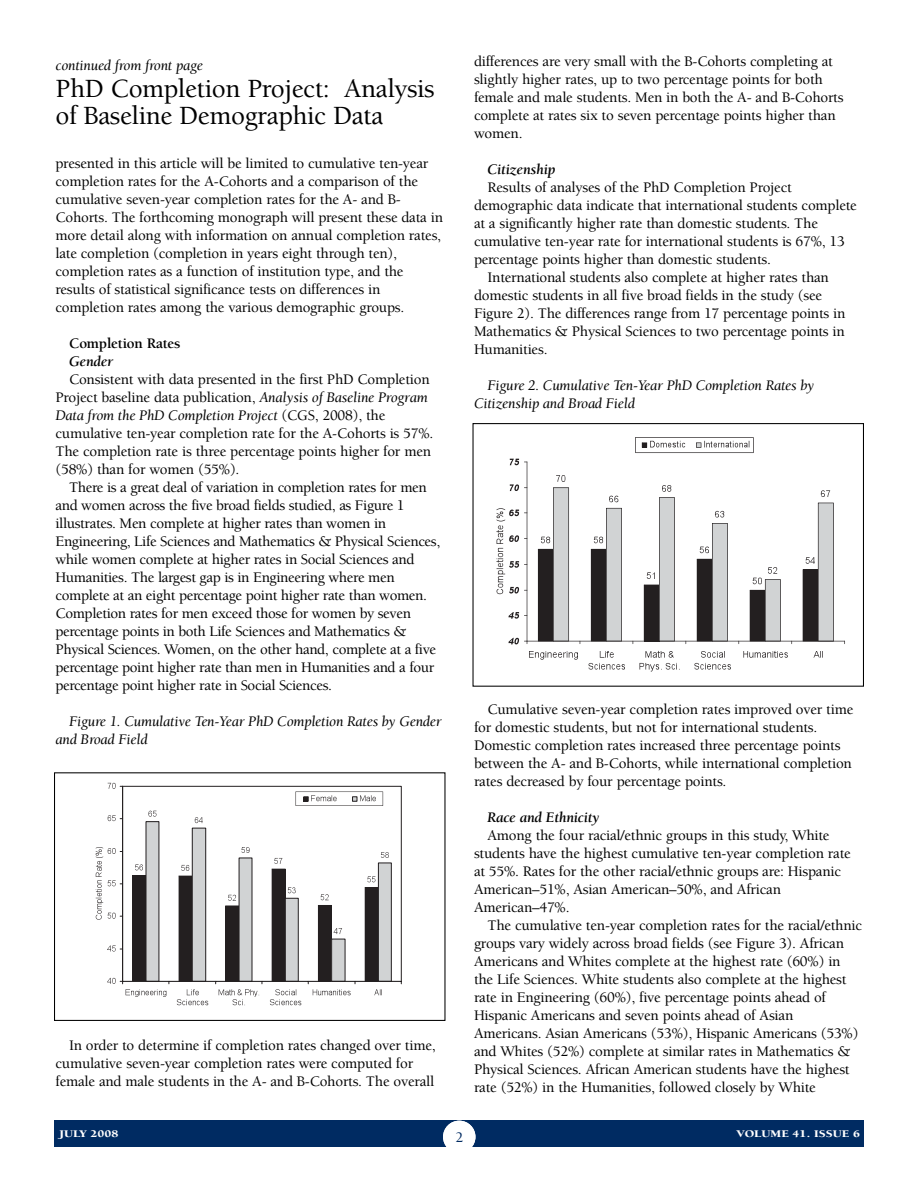
<style>
.page{position:relative;width:918px;height:1188px;background:#fff}
.page>*{position:absolute;margin:0;border:0;box-sizing:border-box;transform-origin:0 0}
.t1{font:500 27px/27px "Berkeley";letter-spacing:-.015em;color:#000}
.t2{font:500 15px/18px "Berkeley";letter-spacing:-.015em;color:#000}
.t3{font:italic 15px/18px "Berkeley";letter-spacing:-.015em;color:#000}
.t4{font:italic 700 15px "Berkeley";letter-spacing:-.015em;color:#000}
.t5{font:700 15px "Berkeley";letter-spacing:-.015em;color:#000}
.t6{font:500 14.85px "Berkeley";color:#002b62}
.t7{font:900 10.5px "Berkeley";color:#fff;scale:1.2 1}
.s1{font-weight:400;font-style:italic}
</style>
<div class="page">
<div style="left:54px;top:1120px;width:810px;height:28px;background:#002b62"></div>
<div style="left:443px;top:1121px;width:32px;height:32px;background:#fff;border-radius:50%"></div>
<svg style="left:96px;top:783px;width:306px;height:222px"></svg>
<div style="left:54px;top:772px;width:391px;height:249px;border:1px solid #000"></div>
<svg style="left:529px;top:651px;width:49px;height:9px"></svg>
<svg style="left:589px;top:651px;width:36px;height:19px"></svg>
<svg style="left:640px;top:651px;width:40px;height:21px"></svg>
<svg style="left:694px;top:651px;width:37px;height:19px"></svg>
<svg style="left:743px;top:651px;width:45px;height:7px"></svg>
<svg style="left:814px;top:651px;width:9px;height:7px"></svg>
<svg style="left:496px;top:459px;width:349px;height:185px"></svg>
<svg style="left:635px;top:437px;width:119px;height:16px"></svg>
<div style="left:473px;top:423px;width:391px;height:264px;border:1px solid #000"></div>
<p class="t3" style="left:56px;top:58px;width:149px">continued from front page</p>
<h1 class="t1" style="left:56px;top:78px;width:381px">PhD Completion Project: Analysis of Baseline Demographic Data</h1>
<p class="t2" style="left:56px;top:156px;width:389px">presented in this article will be limited to cumulative ten-year completion rates for the A-Cohorts and a comparison of the cumulative seven-year completion rates for the A- and B-Cohorts. The forthcoming monograph will present these data in more detail along with information on annual completion rates, late completion (completion in years eight through ten), completion rates as a function of institution type, and the results of statistical significance tests on differences in completion rates among the various demographic groups.</p>
<p class="t5" style="left:69px;top:337px;width:113px">Completion Rates</p>
<p class="t4" style="left:69px;top:355px;width:46px">Gender</p>
<p class="t2" style="left:56px;top:372px;width:379px;text-indent:14px">Consistent with data presented in the first PhD Completion Project baseline data publication, <span class="s1">Analysis of Baseline Program Data from the PhD Completion Project</span> (CGS, 2008), the cumulative ten-year completion rate for the A-Cohorts is 57%.<br>The completion rate is three percentage points higher for men (58%) than for women (55%).</p>
<p class="t2" style="left:56px;top:480px;width:386px;text-indent:14px">There is a great deal of variation in completion rates for men and women across the five broad fields studied, as Figure 1 illustrates. Men complete at higher rates than women in Engineering, Life Sciences and Mathematics &amp; Physical Sciences, while women complete at higher rates in Social Sciences and Humanities. The largest gap is in Engineering where men complete at an eight percentage point higher rate than women.<br>Completion rates for men exceed those for women by seven percentage points in both Life Sciences and Mathematics &amp; Physical Sciences. Women, on the other hand, complete at a five percentage point higher rate than men in Humanities and a four percentage point higher rate in Social Sciences.</p>
<p class="t3" style="left:56px;top:714px;width:388px;text-indent:14px">Figure 1. Cumulative Ten-Year PhD Completion Rates by Gender and Broad Field</p>
<p class="t2" style="left:56px;top:1038px;width:382px;text-indent:14px">In order to determine if completion rates changed over time, cumulative seven-year completion rates were computed for female and male students in the A- and B-Cohorts. The overall</p>
<p class="t2" style="left:474px;top:54px;width:371px">differences are very small with the B-Cohorts completing at slightly higher rates, up to two percentage points for both female and male students. Men in both the A- and B-Cohorts complete at rates six to seven percentage points higher than women.</p>
<p class="t4" style="left:488px;top:163px;width:69px">Citizenship</p>
<p class="t2" style="left:488px;top:180px;width:306px">Results of analyses of the PhD Completion Project</p>
<p class="t2" style="left:474px;top:198px;width:384px">demographic data indicate that international students complete</p>
<p class="t2" style="left:474px;top:216px;width:346px">at a significantly higher rate than domestic students. The</p>
<p class="t2" style="left:474px;top:234px;width:372px">cumulative ten-year rate for international students is 67%, 13</p>
<p class="t2" style="left:474px;top:252px;width:299px">percentage points higher than domestic students.</p>
<p class="t2" style="left:488px;top:270px;width:343px">International students also complete at higher rates than</p>
<p class="t2" style="left:474px;top:288px;width:350px">domestic students in all five broad fields in the study (see</p>
<p class="t2" style="left:474px;top:306px;width:373px">Figure 2). The differences range from 17 percentage points in</p>
<p class="t2" style="left:474px;top:324px;width:372px">Mathematics &amp; Physical Sciences to two percentage points in</p>
<p class="t2" style="left:474px;top:342px;width:75px">Humanities.</p>
<p class="t3" style="left:474px;top:378px;width:342px;text-indent:14px">Figure 2. Cumulative Ten-Year PhD Completion Rates by<br>Citizenship and Broad Field</p>
<p class="t2" style="left:474px;top:702px;width:381px;text-indent:14px">Cumulative seven-year completion rates improved over time for domestic students, but not for international students.<br>Domestic completion rates increased three percentage points between the A- and B-Cohorts, while international completion rates decreased by four percentage points.</p>
<p class="t4" style="left:488px;top:811px;width:113px">Race and Ethnicity</p>
<p class="t2" style="left:474px;top:828px;width:378px;text-indent:14px">Among the four racial/ethnic groups in this study, White students have the highest cumulative ten-year completion rate at 55%. Rates for the other racial/ethnic groups are: Hispanic American–51%, Asian American–50%, and African American–47%.</p>
<p class="t2" style="left:474px;top:918px;width:390px;text-indent:14px">The cumulative ten-year completion rates for the racial/ethnic groups vary widely across broad fields (see Figure 3). African Americans and Whites complete at the highest rate (60%) in the Life Sciences. White students also complete at the highest rate in Engineering (60%), five percentage points ahead of Hispanic Americans and seven points ahead of Asian Americans. Asian Americans (53%), Hispanic Americans (53%) and Whites (52%) complete at similar rates in Mathematics &amp; Physical Sciences. African American students have the highest rate (52%) in the Humanities, followed closely by White</p>
<p class="t7" style="left:59px;top:1129px;width:51px">JULY 2008</p>
<p class="t7" style="left:737px;top:1129px;width:104px">VOLUME 41. ISSUE 6</p>
<p class="t6" style="left:455px;top:1132px;width:9px">12</p>
</div>
